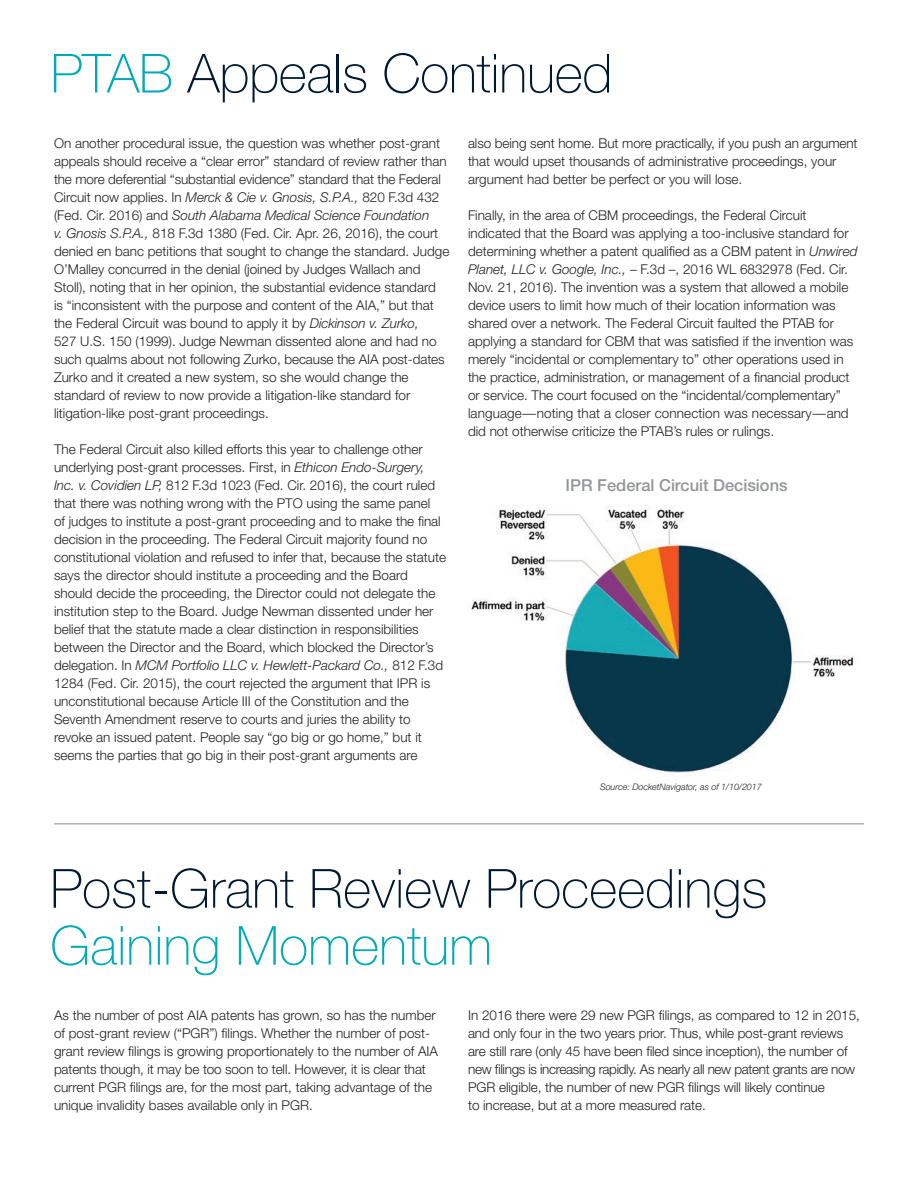
<style>
.page{position:relative;width:918px;height:1188px;background:#fff}
.page>*{position:absolute;margin:0;border:0;box-sizing:border-box;transform-origin:0 0}
.t1{font:100 54px/57px "Helvetica Neue";color:#001932}
.t2{font:500 16.5px "Helvetica Neue";color:#939598}
.t3{font:300 13.5px/18px "Helvetica Neue";color:#231f20}
.t4{font:italic 300 9px "Helvetica Neue";letter-spacing:-.005em;color:#231f20}
.s1{color:#00aab8}
.s2{font-style:italic}
</style>
<div class="page">
<img style="left:471px;top:506px;width:383px;height:270px">
<hr style="left:54px;top:823px;width:810px;height:1px;background:#939598">
<p class="t1" style="left:51px;top:45px;width:563px"><span class="s1">PTAB</span> Appeals Continued</p>
<p class="t3" style="left:54px;top:134px;width:397px">On another procedural issue, the question was whether post-grant appeals should receive a “clear error” standard of review rather than the more deferential “substantial evidence” standard that the Federal Circuit now applies. In <span class="s2">Merck &amp; Cie v. Gnosis, S.P.A.,</span> 820 F.3d 432 (Fed. Cir. 2016) and <span class="s2">South Alabama Medical Science Foundation<br>v. Gnosis S.P.A.,</span> 818 F.3d 1380 (Fed. Cir. Apr. 26, 2016), the court denied en banc petitions that sought to change the standard. Judge O’Malley concurred in the denial (joined by Judges Wallach and Stoll), noting that in her opinion, the substantial evidence standard<br>is “inconsistent with the purpose and content of the AIA,” but that the Federal Circuit was bound to apply it by <span class="s2">Dickinson v. Zurko,<br></span>527 U.S. 150 (1999). Judge Newman dissented alone and had no such qualms about not following Zurko, because the AIA post-dates Zurko and it created a new system, so she would change the standard of review to now provide a litigation-like standard for litigation-like post-grant proceedings.</p>
<p class="t3" style="left:54px;top:440px;width:394px">The Federal Circuit also killed efforts this year to challenge other underlying post-grant processes. First, in <span class="s2">Ethicon Endo-Surgery, Inc. v. Covidien LP,</span> 812 F.3d 1023 (Fed. Cir. 2016), the court ruled that there was nothing wrong with the PTO using the same panel<br>of judges to institute a post-grant proceeding and to make the final decision in the proceeding. The Federal Circuit majority found no constitutional violation and refused to infer that, because the statute says the director should institute a proceeding and the Board should decide the proceeding, the Director could not delegate the institution step to the Board. Judge Newman dissented under her belief that the statute made a clear distinction in responsibilities between the Director and the Board, which blocked the Director’s delegation. In <span class="s2">MCM Portfolio LLC v. Hewlett-Packard Co.,</span> 812 F.3d 1284 (Fed. Cir. 2015), the court rejected the argument that IPR is unconstitutional because Article III of the Constitution and the Seventh Amendment reserve to courts and juries the ability to revoke an issued patent. People say “go big or go home,” but it seems the parties that go big in their post-grant arguments are</p>
<p class="t3" style="left:468px;top:134px;width:391px">also being sent home. But more practically, if you push an argument that would upset thousands of administrative proceedings, your argument had better be perfect or you will lose.</p>
<p class="t3" style="left:468px;top:206px;width:391px">Finally, in the area of CBM proceedings, the Federal Circuit indicated that the Board was applying a too-inclusive standard for determining whether a patent qualified as a CBM patent in <span class="s2">Unwired Planet, LLC v. Google, Inc.,</span> – F.3d –, 2016 WL 6832978 (Fed. Cir.<br>Nov. 21, 2016). The invention was a system that allowed a mobile device users to limit how much of their location information was shared over a network. The Federal Circuit faulted the PTAB for applying a standard for CBM that was satisfied if the invention was merely “incidental or complementary to” other operations used in the practice, administration, or management of a financial product or service. The court focused on the “incidental/complementary” language—noting that a closer connection was necessary—and did not otherwise criticize the PTAB’s rules or rulings.</p>
<p class="t2" style="left:566px;top:475px;width:224px">IPR Federal Circuit Decisions</p>
<p class="t4" style="left:600px;top:782px;width:163px">Source: DocketNavigator, as of 1/10/2017</p>
<p class="t1" style="left:50px;top:860px;width:719px">Post-Grant Review Proceedings<br><span class="s1">Gaining Momentum</span></p>
<p class="t3" style="left:54px;top:1006px;width:386px">As the number of post AIA patents has grown, so has the number of post-grant review (“PGR”) filings. Whether the number of post&shy;grant review filings is growing proportionately to the number of AIA patents though, it may be too soon to tell. However, it is clear that current PGR filings are, for the most part, taking advantage of the unique invalidity bases available only in PGR.</p>
<p class="t3" style="left:468px;top:1006px;width:393px">In 2016 there were 29 new PGR filings, as compared to 12 in 2015, and only four in the two years prior. Thus, while post-grant reviews are still rare (only 45 have been filed since inception), the number of new filings is increasing rapidly. As nearly all new patent grants are now PGR eligible, the number of new PGR filings will likely continue<br>to increase, but at a more measured rate.</p>
</div>
